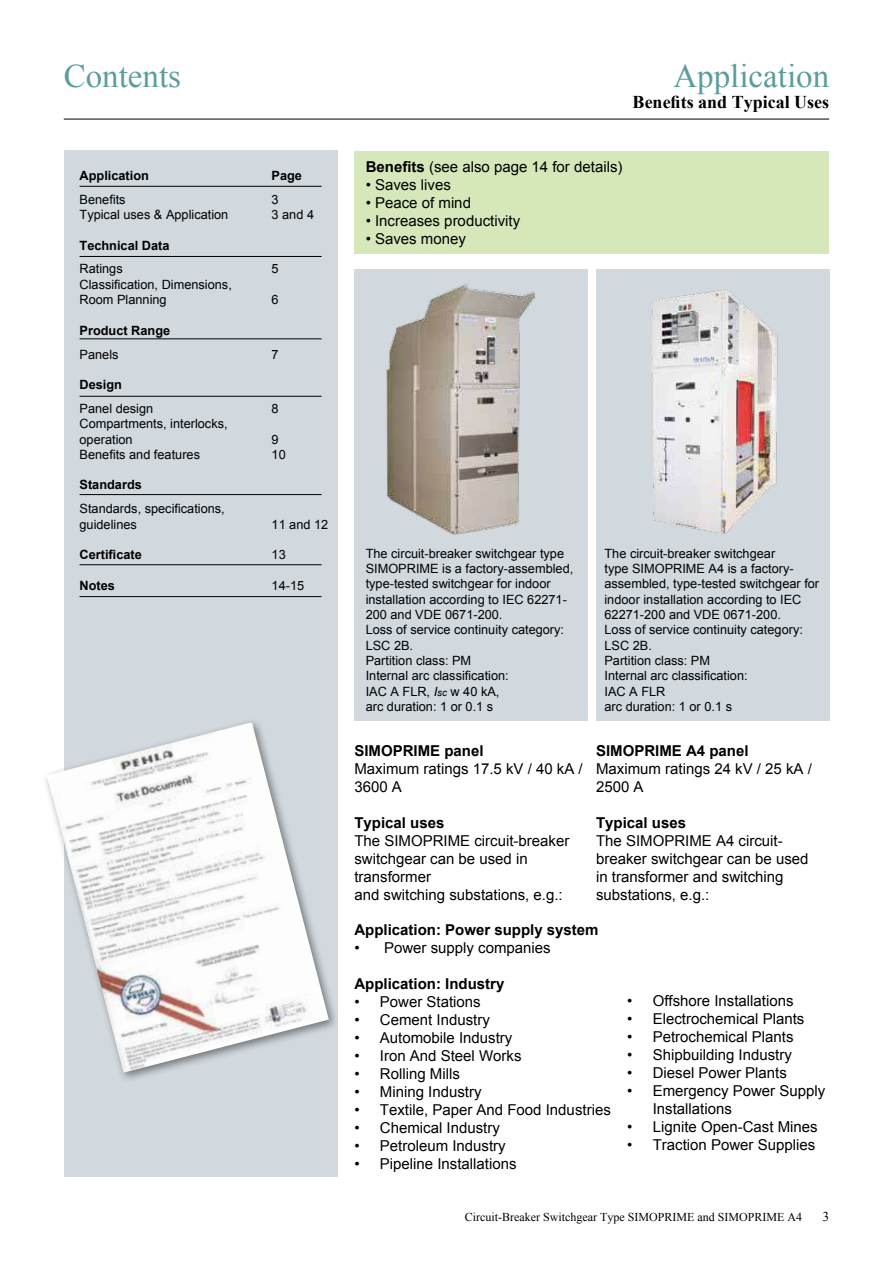
<style>
.page{position:relative;width:893px;height:1263px;background:#fff}
.page>*{position:absolute;margin:0;border:0;box-sizing:border-box;transform-origin:0 0}
.t1{font:33px "Times New Roman";color:#5b9d9d}
.t2{font:700 18px "Times New Roman";color:#000}
.t3{font:15px/18px "Arial";color:#000}
.t4{font:700 15px "Arial";color:#000}
.t5{font:13.5px "Times New Roman";color:#000}
.t6{font:12.75px/15.3px "Arial";color:#000}
.t7{font:700 12.75px "Arial";color:#000}
.t8{font:12px "Times New Roman";color:#000}
.s1{font-weight:700}
.s2{font-style:italic}
.s3{font-style:italic;font-size:9.75px}
</style>
<div class="page">
<div style="left:354px;top:151px;width:475px;height:102px;background:#d6e8b9"></div>
<div style="left:64px;top:151px;width:273px;height:1026px;background:#d1d9df"></div>
<hr style="left:80px;top:186px;width:242px;height:1px;background:#000">
<hr style="left:80px;top:256px;width:242px;height:1px;background:#000">
<hr style="left:80px;top:339px;width:242px;height:1px;background:#000">
<hr style="left:80px;top:396px;width:242px;height:1px;background:#000">
<hr style="left:80px;top:494px;width:242px;height:1px;background:#000">
<hr style="left:80px;top:564px;width:242px;height:1px;background:#000">
<hr style="left:80px;top:596px;width:242px;height:1px;background:#000">
<div style="left:42px;top:718px;width:297px;height:365px;background:#000;opacity:.45"></div>
<img style="left:47px;top:723px;width:282px;height:350px">
<hr style="left:64px;top:119px;width:765px;height:1px;background:#000">
<div style="left:354px;top:269px;width:233px;height:452px;background:#d1d9df"></div>
<div style="left:596px;top:269px;width:233px;height:452px;background:#d1d9df"></div>
<img style="left:386px;top:283px;width:148px;height:252px">
<img style="left:652px;top:289px;width:126px;height:245px">
<h1 class="t1" style="left:64px;top:53px;width:119px">Contents</h1>
<h1 class="t1" style="left:673px;top:53px;width:157px">Application</h1>
<h2 class="t2" style="left:633px;top:90px;width:198px">Benefits and Typical Uses</h2>
<p class="t7" style="left:80px;top:167px;width:71px">Application</p>
<p class="t7" style="left:272px;top:167px;width:32px">Page</p>
<p class="t6" style="left:80px;top:192px;width:48px">Benefits</p>
<p class="t6" style="left:272px;top:192px;width:9px">3</p>
<p class="t6" style="left:80px;top:207px;width:150px">Typical uses &amp; Application</p>
<p class="t6" style="left:272px;top:207px;width:44px">3 and 4</p>
<p class="t7" style="left:80px;top:237px;width:91px">Technical Data</p>
<p class="t6" style="left:80px;top:261px;width:45px">Ratings</p>
<p class="t6" style="left:272px;top:261px;width:9px">5</p>
<p class="t6" style="left:80px;top:277px;width:154px">Classification, Dimensions,<br>Room Planning</p>
<p class="t6" style="left:272px;top:292px;width:9px">6</p>
<p class="t7" style="left:80px;top:322px;width:92px">Product Range</p>
<p class="t6" style="left:80px;top:346px;width:40px">Panels</p>
<p class="t6" style="left:272px;top:346px;width:9px">7</p>
<p class="t7" style="left:80px;top:376px;width:44px">Design</p>
<p class="t6" style="left:80px;top:401px;width:75px">Panel design</p>
<p class="t6" style="left:272px;top:401px;width:9px">8</p>
<p class="t6" style="left:80px;top:416px;width:150px">Compartments, interlocks, operation</p>
<p class="t6" style="left:272px;top:431px;width:9px">9</p>
<p class="t6" style="left:80px;top:447px;width:122px">Benefits and features</p>
<p class="t6" style="left:272px;top:447px;width:16px">10</p>
<p class="t7" style="left:80px;top:476px;width:64px">Standards</p>
<p class="t6" style="left:80px;top:501px;width:147px">Standards, specifications, guidelines</p>
<p class="t6" style="left:272px;top:516px;width:58px">11 and 12</p>
<p class="t7" style="left:80px;top:546px;width:64px">Certificate</p>
<p class="t6" style="left:272px;top:547px;width:16px">13</p>
<p class="t7" style="left:80px;top:577px;width:37px">Notes</p>
<p class="t6" style="left:272px;top:578px;width:34px">14-15</p>
<p class="t3" style="left:366px;top:158px;width:258px"><span class="s1">Benefits</span> (see also page 14 for details)</p>
<p class="t3" style="left:366px;top:176px;width:87px">• Saves lives</p>
<p class="t3" style="left:366px;top:194px;width:107px">• Peace of mind</p>
<p class="t3" style="left:366px;top:212px;width:156px">• Increases productivity</p>
<p class="t3" style="left:366px;top:230px;width:102px">• Saves money</p>
<p class="t6" style="left:366px;top:546px;width:209px">The circuit-breaker switchgear type<br>SIMOPRIME is a factory-assembled, type-tested switchgear for indoor installation according to IEC 62271-<br>200 and VDE 0671-200.<br>Loss of service continuity category:<br>LSC 2B.<br>Partition class: PM<br>Internal arc classification:<br>IAC A FLR, <span class="s2">I</span><span class="s3">sc</span> w 40 kA,<br>arc duration: 1 or 0.1 s</p>
<p class="t4" style="left:354px;top:741px;width:131px">SIMOPRIME panel</p>
<p class="t3" style="left:354px;top:760px;width:230px">Maximum ratings 17.5 kV / 40 kA /<br>3600 A</p>
<p class="t4" style="left:354px;top:813px;width:92px">Typical uses</p>
<p class="t3" style="left:354px;top:832px;width:217px">The SIMOPRIME circuit-breaker switchgear can be used in transformer<br>and switching substations, e.g.:</p>
<p class="t4" style="left:354px;top:920px;width:246px">Application: Power supply system</p>
<p class="t3" style="left:354px;top:939px;width:198px">• Power supply companies</p>
<p class="t4" style="left:354px;top:974px;width:152px">Application: Industry</p>
<p class="t3" style="left:354px;top:993px;width:128px">• Power Stations</p>
<p class="t3" style="left:354px;top:1011px;width:137px">• Cement Industry</p>
<p class="t3" style="left:354px;top:1029px;width:160px">• Automobile Industry</p>
<p class="t3" style="left:354px;top:1047px;width:169px">• Iron And Steel Works</p>
<p class="t3" style="left:354px;top:1065px;width:107px">• Rolling Mills</p>
<p class="t3" style="left:354px;top:1083px;width:129px">• Mining Industry</p>
<p class="t3" style="left:354px;top:1101px;width:258px">• Textile, Paper And Food Industries</p>
<p class="t3" style="left:354px;top:1119px;width:147px">• Chemical Industry</p>
<p class="t3" style="left:354px;top:1137px;width:153px">• Petroleum Industry</p>
<p class="t3" style="left:354px;top:1155px;width:164px">• Pipeline Installations</p>
<p class="t6" style="left:604px;top:546px;width:216px">The circuit-breaker switchgear<br>type SIMOPRIME A4 is a factory&shy;assembled, type-tested switchgear for indoor installation according to IEC<br>62271-200 and VDE 0671-200.<br>Loss of service continuity category:<br>LSC 2B.<br>Partition class: PM<br>Internal arc classification:<br>IAC A FLR<br>arc duration: 1 or 0.1 s</p>
<p class="t4" style="left:596px;top:741px;width:154px">SIMOPRIME A4 panel</p>
<p class="t3" style="left:596px;top:760px;width:217px">Maximum ratings 24 kV / 25 kA /<br>2500 A</p>
<p class="t4" style="left:596px;top:813px;width:92px">Typical uses</p>
<p class="t3" style="left:596px;top:832px;width:214px">The SIMOPRIME A4 circuit&shy;breaker switchgear can be used in transformer and switching substations, e.g.:</p>
<p class="t3" style="left:627px;top:992px;width:168px">• Offshore Installations</p>
<p class="t3" style="left:627px;top:1010px;width:179px">• Electrochemical Plants</p>
<p class="t3" style="left:627px;top:1028px;width:168px">• Petrochemical Plants</p>
<p class="t3" style="left:627px;top:1046px;width:166px">• Shipbuilding Industry</p>
<p class="t3" style="left:627px;top:1064px;width:161px">• Diesel Power Plants</p>
<p class="t3" style="left:653px;top:1082px;width:174px;text-indent:-26px">• Emergency Power Supply<br>Installations</p>
<p class="t3" style="left:627px;top:1118px;width:192px">• Lignite Open-Cast Mines</p>
<p class="t3" style="left:627px;top:1136px;width:190px">• Traction Power Supplies</p>
<p class="t8" style="left:465px;top:1209px;width:339px">Circuit-Breaker Switchgear Type SIMOPRIME and SIMOPRIME A4</p>
<p class="t5" style="left:822px;top:1208px;width:8px">3</p>
</div>
